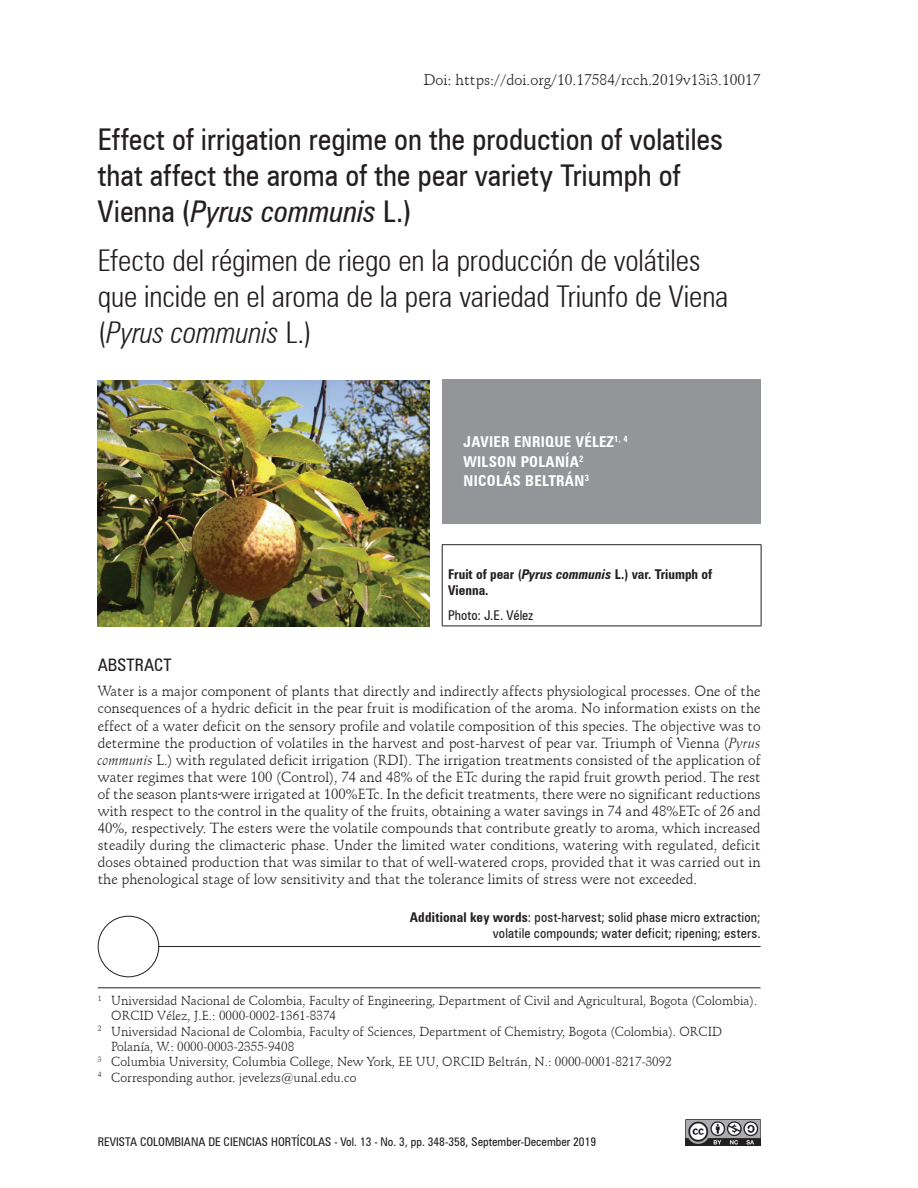
<style>
.page{position:relative;width:918px;height:1188px;background:#fff}
.page>*{position:absolute;margin:0;border:0;box-sizing:border-box;transform-origin:0 0}
.t1{font:condensed 30px/36px "Zurich BT";color:#231f20}
.t2{font:300 condensed 30px/36px "Zurich BT";letter-spacing:-.005em;color:#231f20}
.t3{font:condensed 17.25px "Zurich BT";color:#231f20}
.t4{font:700 condensed 15px/19.5px "Zurich BT";letter-spacing:.02em;color:#fff}
.t5{font:15px "Schneidler BT";color:#231f20}
.t6{font:14.25px/17.1px "Schneidler BT";color:#231f20;text-align:justify}
.t7{font:condensed 13.5px/16.2px "Zurich BT";letter-spacing:.015em;color:#231f20;text-align:right}
.t8{font:700 condensed 13.5px/16.2px "Zurich BT";color:#231f20}
.t9{font:12.75px "Schneidler BT";color:#231f20}
.t10{font:condensed 12px "Zurich BT";color:#231f20}
.s1{font-style:italic}
.s2{font-weight:700}
</style>
<div class="page">
<img style="left:685px;top:1119px;width:76px;height:26px">
<div style="left:442px;top:379px;width:319px;height:144px;background:#939598"></div>
<hr style="left:442px;top:544px;width:319px;height:1px;background:#231f20">
<hr style="left:442px;top:545px;width:1px;height:81px;background:#231f20">
<hr style="left:761px;top:545px;width:1px;height:81px;background:#231f20">
<hr style="left:442px;top:626px;width:319px;height:1px;background:#231f20">
<hr style="left:98px;top:988px;width:663px;height:1px;background:#231f20">
<svg style="left:97px;top:915px;width:664px;height:63px"></svg>
<img style="left:98px;top:380px;width:331px;height:247px">
<p class="t5" style="left:424px;top:70px;width:338px">Doi: https://doi.org/10.17584/rcch.2019v13i3.10017</p>
<h1 class="t1" style="left:98px;top:121px;width:627px">Effect of irrigation regime on the production of volatiles that affect the aroma of the pear variety Triumph of<br>Vienna (<span class="s1">Pyrus communis</span> L.)</h1>
<h1 class="t2" style="left:98px;top:242px;width:632px">Efecto del régimen de riego en la producción de volátiles que incide en el aroma de la pera variedad Triunfo de Viena (<span class="s1">Pyrus communis</span> L.)</h1>
<p class="t4" style="left:463px;top:432px;width:166px">JAVIER ENRIQUE VÉLEZ<sup>1,</sup> <sup>4<br></sup>WILSON POLANÍA<sup>2<br></sup>NICOLÁS BELTRÁN<sup>3</sup></p>
<p class="t8" style="left:448px;top:566px;width:266px">Fruit of pear (<span class="s1">Pyrus communis</span> L.) var. Triumph of<br>Vienna.</p>
<p class="t7" style="left:448px;top:607px;width:86px">Photo: J.E. Vélez</p>
<p class="t3" style="left:98px;top:654px;width:75px">ABSTRACT</p>
<p class="t6" style="left:98px;top:683px;width:664px">Water is a major component of plants that directly and indirectly affects physiological processes. One of the consequences of a hydric deficit in the pear fruit is modification of the aroma. No information exists on the effect of a water deficit on the sensory profile and volatile composition of this species. The objective was to determine the production of volatiles in the harvest and post-harvest of pear var. Triumph of Vienna (<span class="s1">Pyrus communis</span> L.) with regulated deficit irrigation (RDI). The irrigation treatments consisted of the application of water regimes that were 100 (Control), 74 and 48% of the ETc during the rapid fruit growth period. The rest of the season plants were irrigated at 100%ETc. In the deficit treatments, there were no significant reductions with respect to the control in the quality of the fruits, obtaining a water savings in 74 and 48%ETc of 26 and 40%, respectively. The esters were the volatile compounds that contribute greatly to aroma, which increased steadily during the climacteric phase. Under the limited water conditions, watering with regulated, deficit doses obtained production that was similar to that of well-watered crops, provided that it was carried out in the phenological stage of low sensitivity and that the tolerance limits of stress were not exceeded.</p>
<p class="t7" style="left:410px;top:909px;width:352px"><span class="s2">Additional key words</span>: post-harvest; solid phase micro extraction; volatile compounds; water deficit; ripening; esters.</p>
<p class="t9" style="left:98px;top:993px;width:661px"><sup>1</sup> Universidad Nacional de Colombia, Faculty of Engineering, Department of Civil and Agricultural, Bogota (Colombia).</p>
<p class="t9" style="left:111px;top:1008px;width:226px">ORCID Vélez, J.E.: 0000-0002-1361-8374</p>
<p class="t9" style="left:98px;top:1023px;width:626px"><sup>2</sup> Universidad Nacional de Colombia, Faculty of Sciences, Department of Chemistry, Bogota (Colombia). ORCID</p>
<p class="t9" style="left:111px;top:1039px;width:184px">Polanía, W.: 0000-0003-2355-9408</p>
<p class="t9" style="left:98px;top:1054px;width:576px"><sup>3</sup> Columbia University, Columbia College, New York, EE UU, ORCID Beltrán, N.: 0000-0001-8217-3092</p>
<p class="t9" style="left:98px;top:1069px;width:260px"><sup>4</sup> Corresponding author. jevelezs@unal.edu.co</p>
<p class="t10" style="left:98px;top:1135px;width:500px">REVISTA COLOMBIANA DE CIENCIAS HORTÍCOLAS - Vol. 13 - No. 3, pp. 348-358, September-December 2019</p>
</div>
